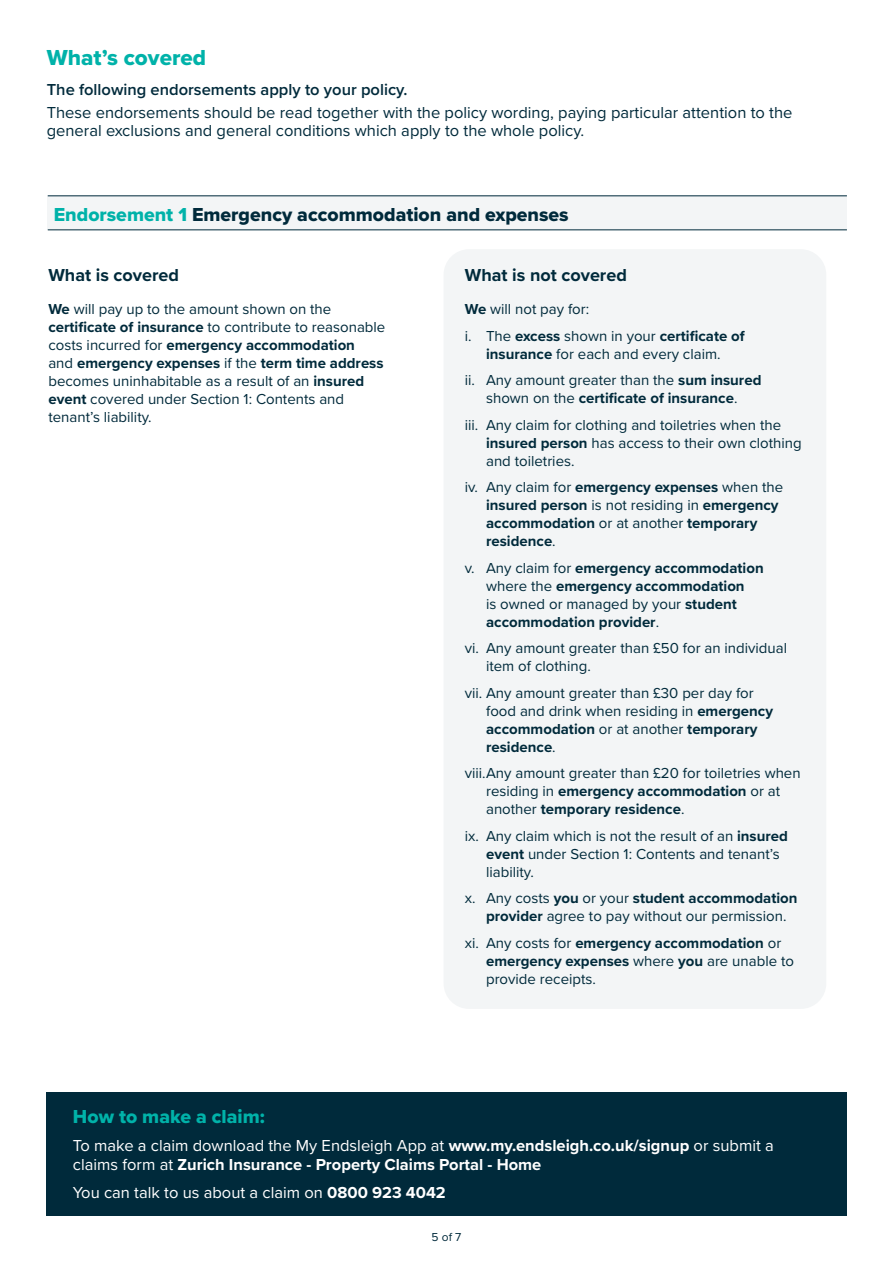
<style>
.page{position:relative;width:893px;height:1263px;background:#fff}
.page>*{position:absolute;margin:0;border:0;box-sizing:border-box;transform-origin:0 0}
.t1{font:22.5px "Proxima Nova Extrabld";color:#00b2a9}
.t2{font:19.5px "Proxima Nova Extrabld";color:#002a3b}
.t3{font:19.5px "Proxima Nova Extrabld";color:#00b2a9}
.t4{font:700 18px "Proxima Nova";color:#002a3b}
.t5{font:16.5px/18px "Proxima Nova";color:#002a3b}
.t6{font:700 16.5px/19.5px "Proxima Nova";color:#fff}
.t7{font:600 16.5px "Proxima Nova";color:#002a3b}
.t8{font:16.5px "Proxima Nova";color:#fff}
.t9{font:15px/18px "Proxima Nova";color:#002a3b}
.t10{font:700 15px/18px "Proxima Nova";color:#002a3b}
.t11{font:12px "Proxima Nova";color:#002a3b}
.s1{color:#00b2a9}
.s2{font-weight:700}
.s3{font-weight:400}
</style>
<div class="page">
<div style="left:46px;top:1093px;width:800px;height:123px;background:#002a3b"></div>
<div style="left:444px;top:249px;width:382px;height:760px;background:#f3f5f6;border-radius:26px"></div>
<div style="left:48px;top:196px;width:799px;height:34px;background:#f3f5f6"></div>
<hr style="left:48px;top:196px;width:799px;height:1px;background:#002a3b">
<hr style="left:48px;top:230px;width:799px;height:1px;background:#002a3b">
<h1 class="t1" style="left:47px;top:40px;width:161px">What’s covered</h1>
<p class="t7" style="left:47px;top:77px;width:362px">The following endorsements apply to your policy.</p>
<p class="t5" style="left:47px;top:102px;width:747px">These endorsements should be read together with the policy wording, paying particular attention to the general exclusions and general conditions which apply to the whole policy.</p>
<h2 class="t2" style="left:47px;top:190px;width:381px"><span class="s1">Endorsement 1</span> Accidental loss of contents</h2>
<h2 class="t2" style="left:54px;top:199px;width:516px"><span class="s1">Endorsement 1</span> Emergency accommodation and expenses</h2>
<p class="t4" style="left:48px;top:262px;width:132px">What is covered</p>
<p class="t4" style="left:465px;top:262px;width:164px">What is not covered</p>
<p class="t9" style="left:48px;top:299px;width:338px"><span class="s2">We</span> will pay up to the amount shown on the <span class="s2">certificate of insurance</span> to contribute to reasonable costs incurred for <span class="s2">emergency accommodation<br></span>and <span class="s2">emergency expenses</span> if the <span class="s2">term time address </span>becomes uninhabitable as a result of an <span class="s2">insured event</span> covered under Section 1: Contents and tenant’s liability.</p>
<p class="t9" style="left:465px;top:295px;width:281px;line-height:26.5px"><span class="s2">We</span> will not pay for:<br>i. The <span class="s2">excess</span> shown in your <span class="s2">certificate of</span></p>
<p class="t9" style="left:465px;top:340px;width:298px;line-height:26.5px;text-indent:21px"><span class="s2">insurance</span> for each and every claim.<br>ii. Any amount greater than the <span class="s2">sum insured</span></p>
<p class="t9" style="left:465px;top:384px;width:318px;line-height:26.5px;text-indent:21px">shown on the <span class="s2">certificate of insurance</span>.<br>iii. Any claim for clothing and toiletries when the</p>
<p class="t9" style="left:486px;top:433px;width:317px"><span class="s2">insured person</span> has access to their own clothing and toiletries.</p>
<p class="t10" style="left:486px;top:478px;width:299px;text-indent:-21px"><span class="s3">iv. Any claim for</span> emergency expenses <span class="s3">when the </span>insured person <span class="s3">is not residing in</span> emergency accommodation <span class="s3">or at another</span> temporary residence<span class="s3">.</span></p>
<p class="t10" style="left:486px;top:558px;width:279px;text-indent:-21px"><span class="s3">v. Any claim for</span> emergency accommodation <span class="s3">where the</span> emergency accommodation<br><span class="s3">is owned or managed by your</span> student accommodation provider<span class="s3">.</span></p>
<p class="t9" style="left:486px;top:638px;width:302px;text-indent:-21px">vi. Any amount greater than £50 for an individual item of clothing.</p>
<p class="t9" style="left:486px;top:683px;width:288px;text-indent:-21px">vii. Any amount greater than £30 per day for food and drink when residing in <span class="s2">emergency accommodation</span> or at another <span class="s2">temporary residence</span>.</p>
<p class="t9" style="left:486px;top:763px;width:316px;text-indent:-21px">viii.Any amount greater than £20 for toiletries when residing in <span class="s2">emergency accommodation</span> or at another <span class="s2">temporary residence</span>.</p>
<p class="t9" style="left:486px;top:826px;width:303px;text-indent:-21px">ix. Any claim which is not the result of an <span class="s2">insured event</span> under Section 1: Contents and tenant’s liability.</p>
<p class="t9" style="left:486px;top:888px;width:313px;text-indent:-21px">x. Any costs <span class="s2">you</span> or your <span class="s2">student accommodation provider</span> agree to pay without our permission.</p>
<p class="t9" style="left:486px;top:933px;width:309px;text-indent:-21px">xi. Any costs for <span class="s2">emergency accommodation</span> or <span class="s2">emergency expenses</span> where <span class="s2">you</span> are unable to provide receipts.</p>
<h2 class="t3" style="left:73px;top:1101px;width:193px">How to make a claim:</h2>
<p class="t6" style="left:73px;top:1135px;width:702px"><span class="s3">To make a claim download the My Endsleigh App at</span> www.my.endsleigh.co.uk/signup <span class="s3">or submit a claims form at</span> Zurich Insurance - Property Claims Portal - Home</p>
<p class="t8" style="left:73px;top:1180px;width:374px">You can talk to us about a claim on <span class="s2">0800 923 4042</span></p>
<p class="t11" style="left:432px;top:1227px;width:31px">5 of 7</p>
</div>
